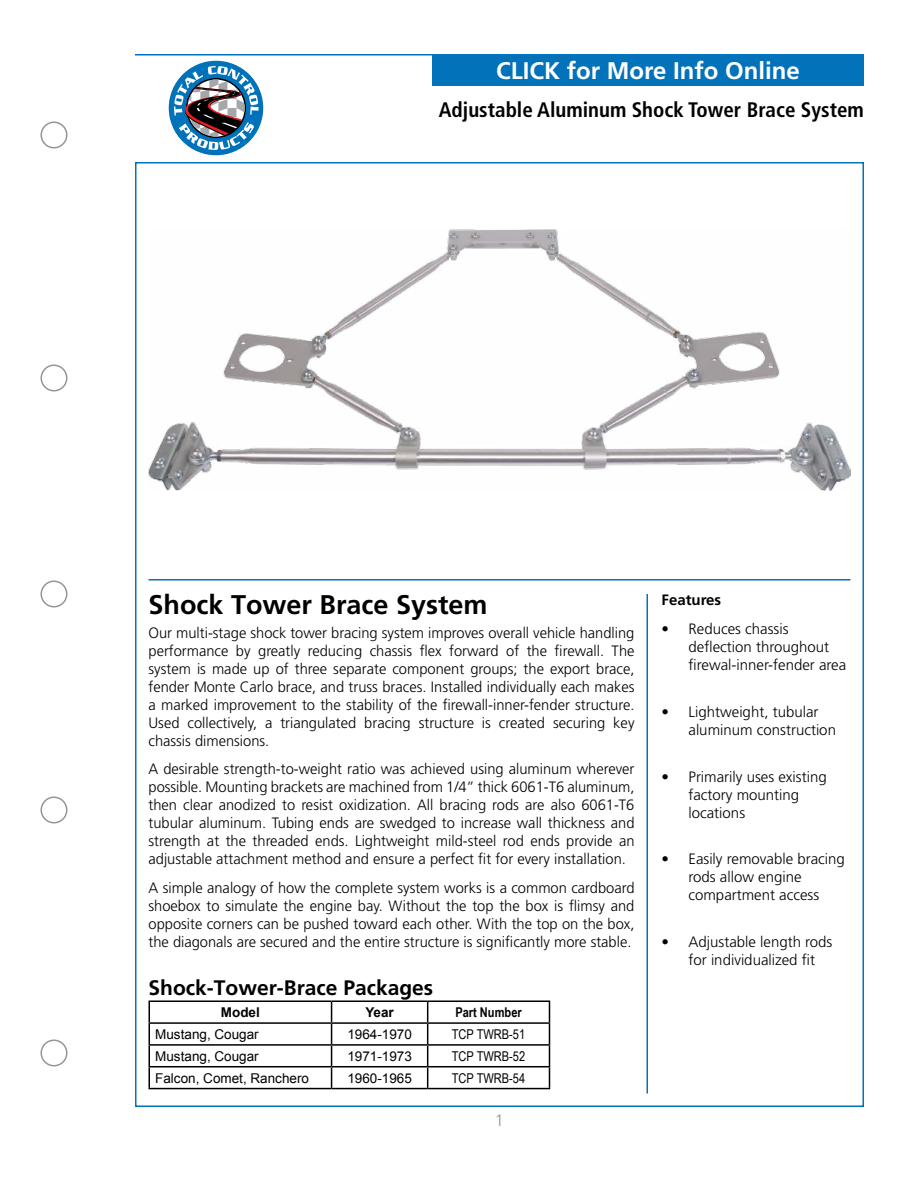
<style>
.page{position:relative;width:918px;height:1188px;background:#fff}
.page>*{position:absolute;margin:0;border:0;box-sizing:border-box;transform-origin:0 0}
.t1{font:700 27px "Frutiger LT Std";color:#000}
.t2{font:700 24px "Frutiger LT Std";color:#fff}
.t3{font:700 condensed 21px "Frutiger LT Std";color:#000}
.t4{font:700 21px "Frutiger LT Std";color:#000}
.t5{font:300 16.5px "Frutiger LT Std";color:#939598}
.t6{font:300 15px/18px "Frutiger LT Std";color:#000}
.t7{font:700 15px "Frutiger LT Std";color:#000}
.t8{font:13.5px "Arial";color:#000}
.t9{font:13.5px "Arial Narrow";color:#000}
.t10{font:700 13.5px "Arial Narrow";color:#000}
.t11{font:700 13.5px "Arial";color:#000}
</style>
<div class="page">
<div style="left:40px;top:1039px;width:28px;height:27px;border:2px solid #939598;border-radius:50%"></div>
<div style="left:40px;top:364px;width:28px;height:27px;border:2px solid #939598;border-radius:50%"></div>
<div style="left:40px;top:580px;width:28px;height:27px;border:2px solid #939598;border-radius:50%"></div>
<div style="left:40px;top:796px;width:28px;height:27px;border:2px solid #939598;border-radius:50%"></div>
<div style="left:40px;top:121px;width:28px;height:27px;border:2px solid #939598;border-radius:50%"></div>
<div style="left:169px;top:61px;width:94px;height:94px;background:#0072ba;border-radius:50%"></div>
<svg style="left:174px;top:66px;width:85px;height:84px"></svg>
<hr style="left:135px;top:54px;width:729px;height:2px;background:#0272ba">
<hr style="left:148px;top:579px;width:702px;height:1px;background:#0272ba">
<hr style="left:646px;top:594px;width:2px;height:500px;background:#0272ba">
<img style="left:148px;top:229px;width:702px;height:261px">
<hr style="left:148px;top:1000px;width:184px;height:2px;background:#000">
<hr style="left:148px;top:1002px;width:2px;height:20px;background:#000">
<hr style="left:332px;top:1000px;width:96px;height:2px;background:#000">
<hr style="left:148px;top:1022px;width:184px;height:2px;background:#000">
<hr style="left:332px;top:1022px;width:96px;height:2px;background:#000">
<hr style="left:148px;top:1044px;width:184px;height:2px;background:#000">
<hr style="left:332px;top:1044px;width:96px;height:2px;background:#000">
<hr style="left:428px;top:1000px;width:122px;height:2px;background:#000">
<hr style="left:148px;top:1024px;width:2px;height:20px;background:#000">
<hr style="left:428px;top:1022px;width:122px;height:2px;background:#000">
<hr style="left:148px;top:1046px;width:2px;height:20px;background:#000">
<hr style="left:428px;top:1044px;width:122px;height:2px;background:#000">
<hr style="left:148px;top:1066px;width:184px;height:1px;background:#000">
<hr style="left:148px;top:1067px;width:2px;height:21px;background:#000">
<hr style="left:332px;top:1066px;width:96px;height:1px;background:#000">
<svg style="left:331px;top:1002px;width:1px;height:86px"></svg>
<hr style="left:428px;top:1066px;width:122px;height:1px;background:#000">
<svg style="left:427px;top:1002px;width:1px;height:86px"></svg>
<svg style="left:549px;top:1002px;width:1px;height:86px"></svg>
<hr style="left:148px;top:1088px;width:184px;height:1px;background:#000">
<hr style="left:332px;top:1088px;width:96px;height:1px;background:#000">
<hr style="left:428px;top:1088px;width:122px;height:1px;background:#000">
<div style="left:432px;top:54px;width:432px;height:32px;background:#0272ba"></div>
<h2 class="t2" style="left:496px;top:56px;width:305px">CLICK for More Info Online</h2>
<h3 class="t3" style="left:439px;top:97px;width:427px">Adjustable Aluminum Shock Tower Brace System</h3>
<h1 class="t1" style="left:148px;top:589px;width:341px">Shock Tower Brace System</h1>
<p class="t6" style="left:148px;top:624px;width:488px;text-align:justify">Our multi-stage shock tower bracing system improves overall vehicle handling performance by greatly reducing chassis flex forward of the firewall. The system is made up of three separate component groups; the export brace, fender Monte Carlo brace, and truss braces. Installed individually each makes a marked improvement to the stability of the firewall-inner-fender structure.<br>Used collectively, a triangulated bracing structure is created securing key chassis dimensions.</p>
<p class="t6" style="left:148px;top:760px;width:488px;text-align:justify">A desirable strength-to-weight ratio was achieved using aluminum wherever possible. Mounting brackets are machined from 1/4” thick 6061-T6 aluminum, then clear anodized to resist oxidization. All bracing rods are also 6061-T6 tubular aluminum. Tubing ends are swedged to increase wall thickness and strength at the threaded ends. Lightweight mild-steel rod ends provide an adjustable attachment method and ensure a perfect fit for every installation.</p>
<p class="t6" style="left:148px;top:879px;width:488px;text-align:justify">A simple analogy of how the complete system works is a common cardboard shoebox to simulate the engine bay. Without the top the box is flimsy and opposite corners can be pushed toward each other. With the top on the box, the diagonals are secured and the entire structure is significantly more stable.</p>
<h3 class="t4" style="left:148px;top:975px;width:286px">Shock-Tower-Brace Packages</h3>
<p class="t11" style="left:221px;top:1003px;width:41px">Model</p>
<p class="t11" style="left:365px;top:1003px;width:30px">Year</p>
<p class="t10" style="left:455px;top:1002px;width:68px">Part Number</p>
<p class="t8" style="left:155px;top:1025px;width:105px">Mustang, Cougar</p>
<p class="t8" style="left:347px;top:1025px;width:66px">1964-1970</p>
<p class="t9" style="left:452px;top:1024px;width:75px">TCP TWRB-51</p>
<p class="t8" style="left:155px;top:1047px;width:105px">Mustang, Cougar</p>
<p class="t8" style="left:347px;top:1047px;width:66px">1971-1973</p>
<p class="t9" style="left:452px;top:1046px;width:75px">TCP TWRB-52</p>
<p class="t8" style="left:155px;top:1069px;width:155px">Falcon, Comet, Ranchero</p>
<p class="t8" style="left:347px;top:1069px;width:66px">1960-1965</p>
<p class="t9" style="left:452px;top:1068px;width:75px">TCP TWRB-54</p>
<p class="t5" style="left:495px;top:1111px;width:11px">1</p>
<p class="t7" style="left:662px;top:591px;width:61px">Features</p>
<p class="t6" style="left:688px;top:620px;width:159px;text-indent:-27px">• Reduces chassis deflection throughout firewal-inner-fender area</p>
<p class="t6" style="left:688px;top:703px;width:149px;text-indent:-27px">• Lightweight, tubular aluminum construction</p>
<p class="t6" style="left:688px;top:768px;width:140px;text-indent:-27px">• Primarily uses existing factory mounting locations</p>
<p class="t6" style="left:688px;top:850px;width:158px;text-indent:-27px">• Easily removable bracing rods allow engine compartment access</p>
<p class="t6" style="left:688px;top:933px;width:145px;text-indent:-27px">• Adjustable length rods for individualized fit</p>
</div>
